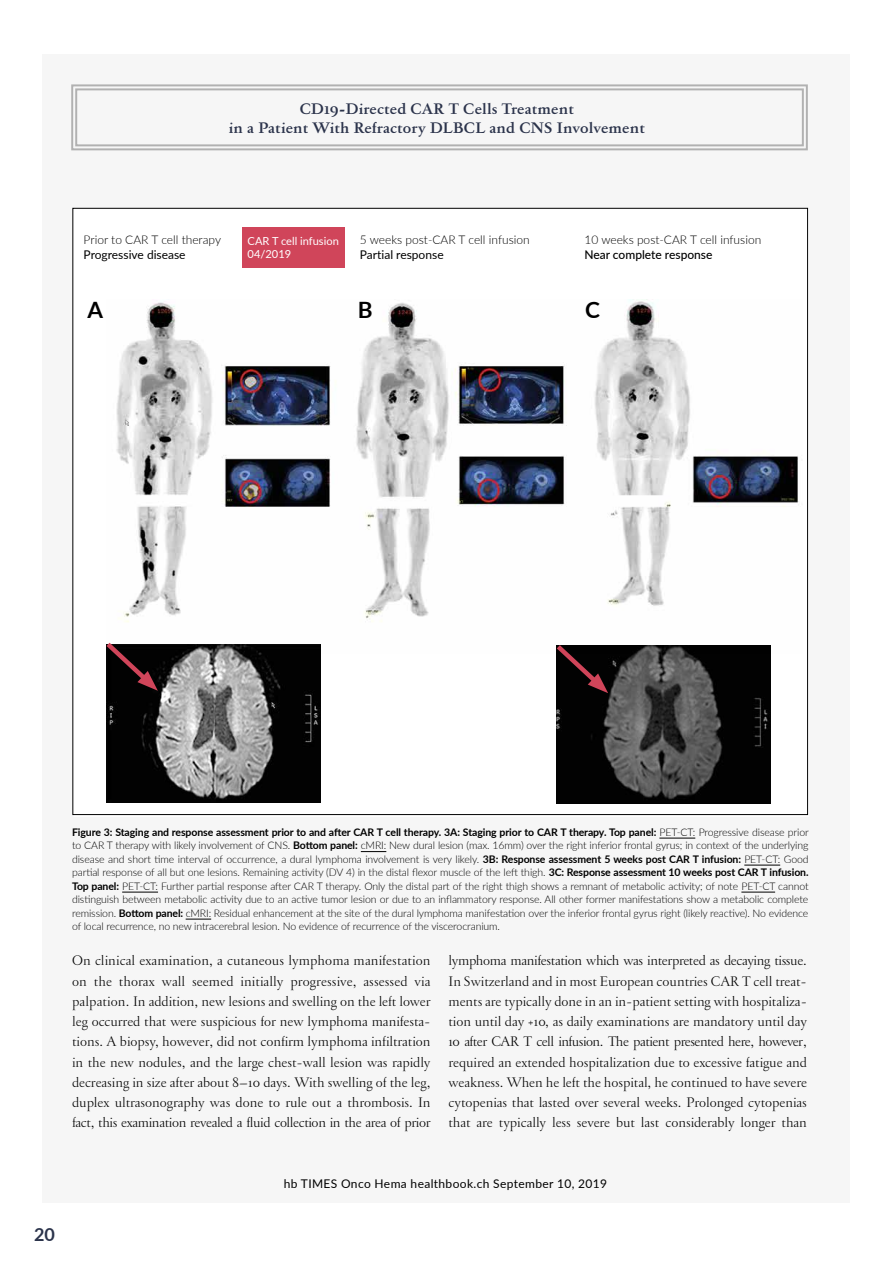
<style>
.page{position:relative;width:893px;height:1263px;background:#fff}
.page>*{position:absolute;margin:0;border:0;box-sizing:border-box;transform-origin:0 0}
.t1{font:700 22.5px "Lato";color:#000}
.t2{font:700 18px "Lato";color:#2b334b}
.t3{font:700 16.5px/19.5px "Garamond FB Text";letter-spacing:.01em;color:#2b334b;text-align:center}
.t4{font:300 15px/20.2px "Garamond FB Text";letter-spacing:-.015em;color:#000;text-align:justify}
.t5{font:300 12px "Lato";color:#000}
.t6{font:12px "Lato";letter-spacing:.02em;color:#000}
.t7{font:12px "Lato";color:#000}
.t8{font:500 12px "Lato";color:#000}
.t9{font:11.1px/13.8px "Lato";color:#fff}
.t10{font:300 10.5px/13.5px "Lato";letter-spacing:-.01em;color:#000;text-align:justify}
.s1{font-weight:700}
</style>
<div class="page">
<div style="left:43px;top:54px;width:807px;height:1148px;background:#f6f6f6"></div>
<svg style="left:320px;top:227px;width:451px;height:577px;fill:#fff"></svg>
<img style="left:117px;top:299px;width:681px;height:354px">
<div style="left:242px;top:227px;width:102px;height:41px;background:#d0455a"></div>
<img style="left:106px;top:644px;width:214px;height:159px">
<svg style="left:106px;top:638px;width:52px;height:53px;background:#3a272a"></svg>
<hr style="left:659px;top:838px;width:36px;height:1px;background:#000">
<svg style="left:361px;top:851px;width:25px;height:1px"></svg>
<hr style="left:744px;top:865px;width:36px;height:1px;background:#000">
<hr style="left:122px;top:892px;width:36px;height:1px;background:#000">
<hr style="left:741px;top:892px;width:34px;height:1px;background:#000">
<svg style="left:186px;top:919px;width:25px;height:1px"></svg>
<svg style="left:71px;top:84px;width:737px;height:67px"></svg>
<h3 class="t3" style="left:229px;top:100px;width:418px">CD19-Directed CAR T Cells Treatment<br>in a Patient With Refractory DLBCL and CNS Involvement</h3>
<p class="t5" style="left:84px;top:232px;width:139px">Prior to CAR T cell therapy</p>
<p class="t7" style="left:84px;top:246px;width:104px">Progressive disease</p>
<p class="t9" style="left:248px;top:233px;width:93px">CAR T cell infusion<br>04/2019</p>
<p class="t5" style="left:360px;top:232px;width:171px">5 weeks post-CAR T cell infusion</p>
<p class="t7" style="left:360px;top:246px;width:85px">Partial response</p>
<p class="t5" style="left:584px;top:232px;width:178px">10 weeks post-CAR T cell infusion</p>
<p class="t8" style="left:584px;top:246px;width:130px">Near complete response</p>
<h1 class="t1" style="left:87px;top:294px;width:17px">A</h1>
<h1 class="t1" style="left:358px;top:294px;width:16px">B</h1>
<h1 class="t1" style="left:585px;top:294px;width:16px">C</h1>
<p class="t10" style="left:72px;top:825px;width:738px"><span class="s1">Figure 3: Staging and response assessment prior to and after CAR T cell therapy. 3A: Staging prior to CAR T therapy. Top panel:</span> PET-CT: Progressive disease prior to CAR T therapy with likely involvement of CNS. <span class="s1">Bottom panel:</span> cMRI: New dural lesion (max. 16mm) over the right inferior frontal gyrus; in context of the underlying disease and short time interval of occurrence, a dural lymphoma involvement is very likely. <span class="s1">3B: Response assessment 5 weeks post CAR T infusion:</span> PET-CT: Good partial response of all but one lesions. Remaining activity (DV 4) in the distal flexor muscle of the left thigh. <span class="s1">3C: Response assessment 10 weeks post CAR T infusion.<br>Top panel:</span> PET-CT: Further partial response after CAR T therapy. Only the distal part of the right thigh shows a remnant of metabolic activity; of note PET-CT cannot distinguish between metabolic activity due to an active tumor lesion or due to an inflammatory response. All other former manifestations show a metabolic complete remission. <span class="s1">Bottom panel:</span> cMRI: Residual enhancement at the site of the dural lymphoma manifestation over the inferior frontal gyrus right (likely reactive). No evidence of local recurrence, no new intracerebral lesion. No evidence of recurrence of the viscerocranium.</p>
<p class="t4" style="left:72px;top:952px;width:360px">On clinical examination, a cutaneous lymphoma manifestation on the thorax wall seemed initially progressive, assessed via palpation. In addition, new lesions and swelling on the left lower leg occurred that were suspicious for new lymphoma manifesta&shy;tions. A biopsy, however, did not confirm lymphoma infiltration in the new nodules, and the large chest-wall lesion was rapidly decreasing in size after about 8–10 days. With swelling of the leg, duplex ultrasonography was done to rule out a thrombosis. In fact, this examination revealed a fluid collection in the area of prior</p>
<p class="t4" style="left:448px;top:952px;width:360px">lymphoma manifestation which was interpreted as decaying tissue.<br>In Switzerland and in most European countries CAR T cell treat&shy;ments are typically done in an in-patient setting with hospitaliza&shy;tion until day +10, as daily examinations are mandatory until day 10 after CAR T cell infusion. The patient presented here, however, required an extended hospitalization due to excessive fatigue and weakness. When he left the hospital, he continued to have severe cytopenias that lasted over several weeks. Prolonged cytopenias that are typically less severe but last considerably longer than</p>
<h2 class="t2" style="left:34px;top:1221px;width:22px">20</h2>
<p class="t6" style="left:284px;top:1175px;width:325px">hb TIMES Onco Hema healthbook.ch September 10, 2019</p>
</div>
